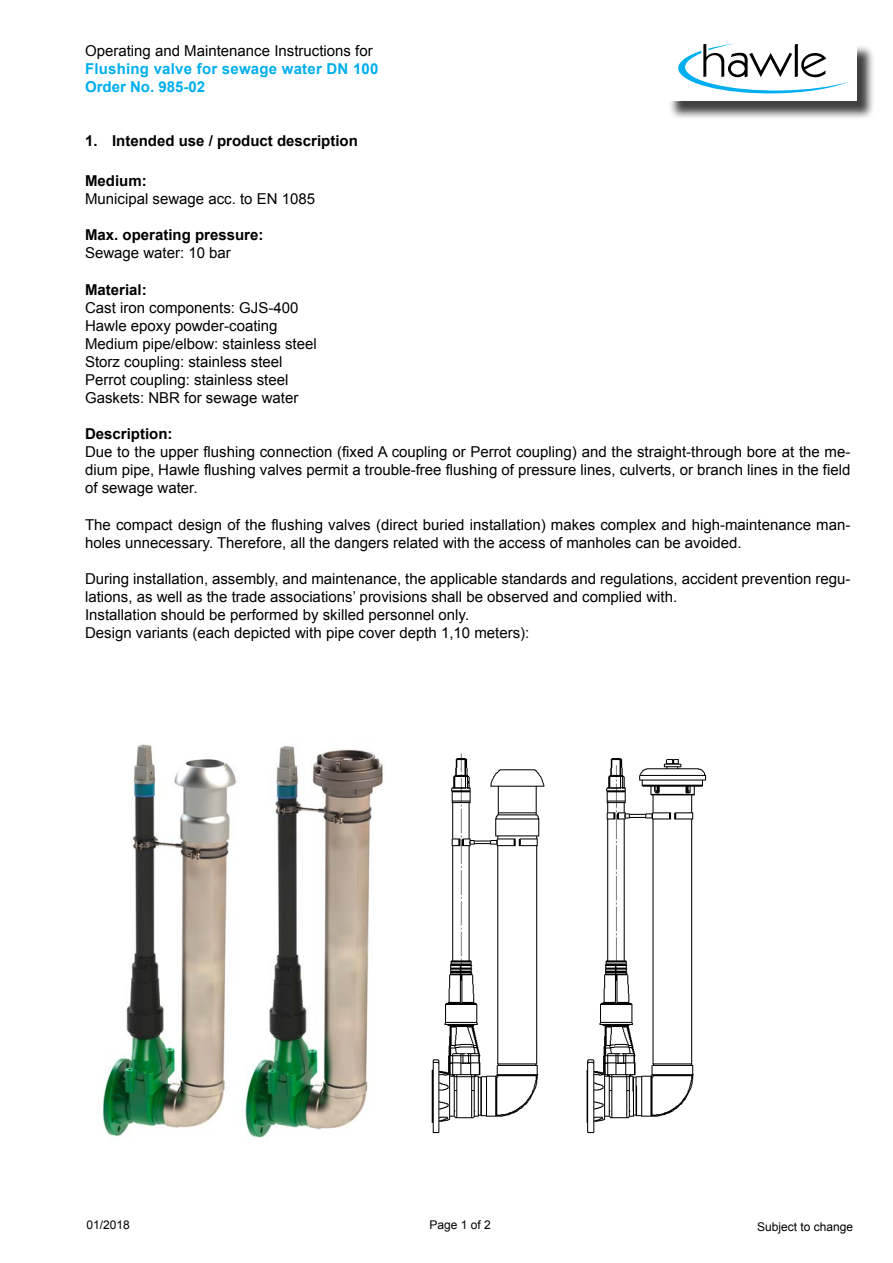
<style>
.page{position:relative;width:893px;height:1263px;background:#fff}
.page>*{position:absolute;margin:0;border:0;box-sizing:border-box;transform-origin:0 0}
.t1{font:15px/18px "Arial";color:#000}
.t2{font:700 15px "Arial";color:#000}
.t3{font:700 15px/18px "Arial";letter-spacing:.015em;color:#00aeef}
.t4{font:12px "Arial";color:#000}
</style>
<div class="page">
<div style="left:668px;top:44px;width:208px;height:76px;background:#000;opacity:.75"></div>
<div style="left:665px;top:41px;width:192px;height:60px;background:#fff"></div>
<svg style="left:678px;top:44px;width:171px;height:50px"></svg>
<img style="left:431px;top:753px;width:276px;height:381px">
<img style="left:103px;top:742px;width:281px;height:396px">
<p class="t1" style="left:85px;top:41px;width:289px">Operating and Maintenance Instructions for</p>
<p class="t3" style="left:85px;top:60px;width:295px">Flushing valve for sewage water DN 100<br>Order No. 985-02</p>
<p class="t2" style="left:85px;top:130px;width:274px">1. Intended use / product description</p>
<p class="t2" style="left:85px;top:170px;width:63px">Medium:</p>
<p class="t1" style="left:85px;top:190px;width:232px">Municipal sewage acc. to EN 1085</p>
<p class="t2" style="left:85px;top:224px;width:180px">Max. operating pressure:</p>
<p class="t1" style="left:85px;top:244px;width:147px">Sewage water: 10 bar</p>
<p class="t2" style="left:85px;top:279px;width:63px">Material:</p>
<p class="t1" style="left:85px;top:298px;width:233px">Cast iron components: GJS-400<br>Hawle epoxy powder-coating<br>Medium pipe/elbow: stainless steel<br>Storz coupling: stainless steel<br>Perrot coupling: stainless steel<br>Gaskets: NBR for sewage water</p>
<p class="t2" style="left:85px;top:423px;width:89px">Description:</p>
<p class="t1" style="left:85px;top:443px;width:767px;text-align:justify">Due to the upper flushing connection (fixed A coupling or Perrot coupling) and the straight-through bore at the me&shy;dium pipe, Hawle flushing valves permit a trouble-free flushing of pressure lines, culverts, or branch lines in the field of sewage water.</p>
<p class="t1" style="left:85px;top:515px;width:767px">The compact design of the flushing valves (direct buried installation) makes complex and high-maintenance man&shy;holes unnecessary. Therefore, all the dangers related with the access of manholes can be avoided.</p>
<p class="t1" style="left:85px;top:569px;width:767px">During installation, assembly, and maintenance, the applicable standards and regulations, accident prevention regu&shy;lations, as well as the trade associations’ provisions shall be observed and complied with.<br>Installation should be performed by skilled personnel only.<br>Design variants (each depicted with pipe cover depth 1,10 meters):</p>
<p class="t4" style="left:87px;top:1217px;width:45px">01/2018</p>
<p class="t4" style="left:430px;top:1217px;width:63px">Page 1 of 2</p>
<p class="t4" style="left:757px;top:1218px;width:98px">Subject to change</p>
</div>
